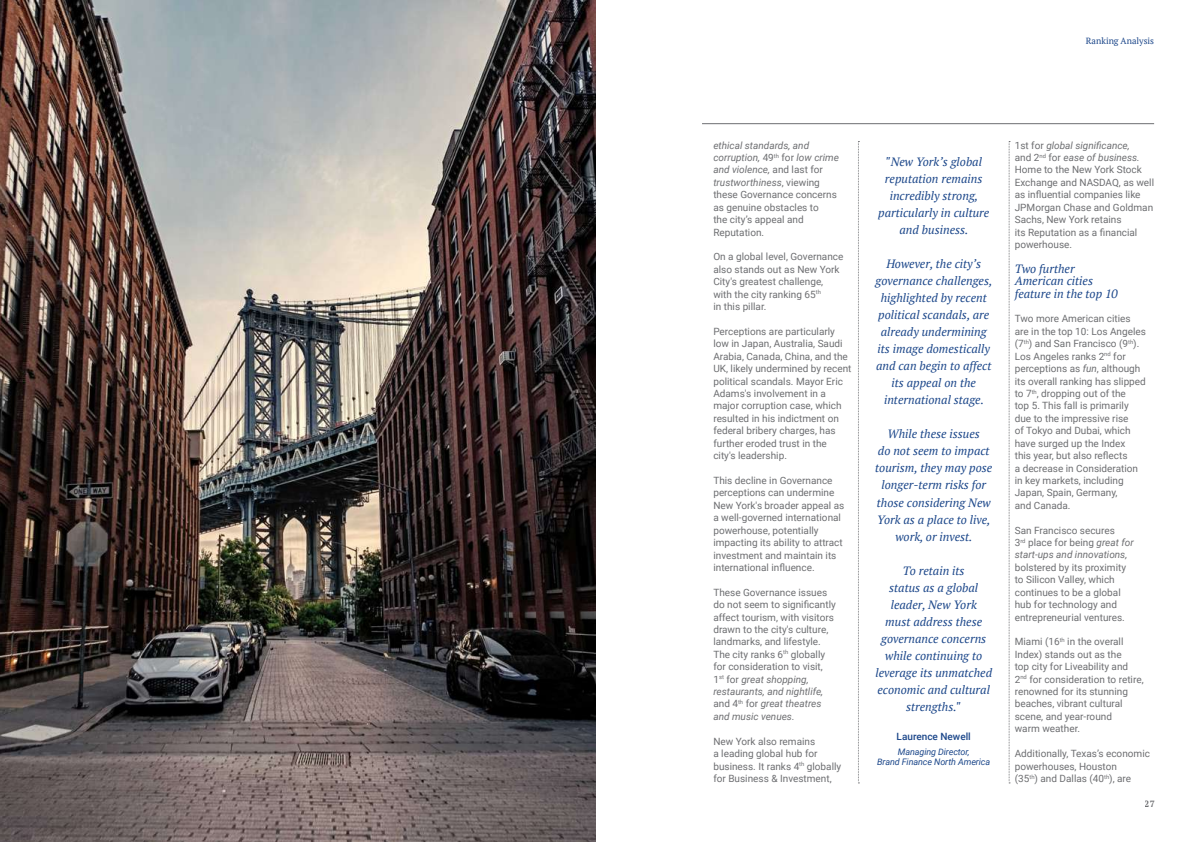
<style>
.page{position:relative;width:1191px;height:842px;background:#fff}
.page>*{position:absolute;margin:0;border:0;box-sizing:border-box;transform-origin:0 0}
.t1{font:italic 12px/17px "PT Serif";color:#1c478a;text-align:center}
.t2{font:10px/12.4px "Roboto";color:#6d6e71}
.t3{font:500 10px "Roboto";color:#1c478a}
.t4{font:italic 9px/10px "Roboto";letter-spacing:-.01em;color:#1c478a;text-align:center}
.t5{font:9px "PT Serif";color:#1c478a}
.t6{font:700 9px "PT Serif";color:#6d6e71}
.s1{font-style:italic}
</style>
<div class="page">
<hr style="left:702px;top:123px;width:452px;height:1px;background:#6d6e71">
<svg style="left:858px;top:141px;width:1px;height:643px"></svg>
<svg style="left:1008px;top:141px;width:2px;height:643px"></svg>
<img style="left:0;top:0;width:595px;height:842px">
<p class="t5" style="left:1086px;top:35px;width:70px">Ranking Analysis</p>
<p class="t2" style="left:713px;top:138px;width:127px"><span class="s1">ethical standards, and corruption,</span> 49<sup>th</sup> for <span class="s1">low crime and violence,</span> and last for <span class="s1">trustworthiness</span>, viewing these Governance concerns as genuine obstacles to<br>the city’s appeal and<br>Reputation.</p>
<p class="t2" style="left:713px;top:250px;width:131px">On a global level, Governance also stands out as New York<br>City's greatest challenge, with the city ranking 65<sup>th<br></sup>in this pillar.</p>
<p class="t2" style="left:713px;top:325px;width:140px">Perceptions are particularly low in Japan, Australia, Saudi<br>Arabia, Canada, China, and the<br>UK, likely undermined by recent political scandals. Mayor Eric<br>Adams's involvement in a major corruption case, which resulted in his indictment on federal bribery charges, has further eroded trust in the city's leadership.</p>
<p class="t2" style="left:713px;top:474px;width:132px">This decline in Governance perceptions can undermine<br>New York's broader appeal as a well-governed international powerhouse, potentially impacting its ability to attract investment and maintain its international influence.</p>
<p class="t2" style="left:713px;top:586px;width:124px">These Governance issues do not seem to significantly affect tourism, with visitors drawn to the city's culture, landmarks, and lifestyle.<br>The city ranks 6<sup>th</sup> globally for consideration to visit,<br>1<sup>st</sup> for <span class="s1">great shopping, restaurants, and nightlife, </span>and 4<sup>th</sup> for <span class="s1">great theatres and music venues.</span></p>
<p class="t2" style="left:713px;top:735px;width:129px">New York also remains<br>a leading global hub for business. It ranks 4<sup>th</sup> globally for Business &amp; Investment,</p>
<p class="t1" style="left:878px;top:154px;width:113px">"New York’s global reputation remains incredibly strong, particularly in culture and business.</p>
<p class="t1" style="left:875px;top:256px;width:118px">However, the city’s governance challenges, highlighted by recent political scandals, are already undermining its image domestically and can begin to affect its appeal on the international stage.</p>
<p class="t1" style="left:875px;top:426px;width:118px">While these issues<br>do not seem to impact tourism, they may pose longer-term risks for those considering New<br>York as a place to live, work, or invest.</p>
<p class="t1" style="left:875px;top:562px;width:118px">To retain its<br>status as a global leader, New York<br>must address these governance concerns while continuing to leverage its unmatched economic and cultural strengths."</p>
<p class="t3" style="left:896px;top:730px;width:76px">Laurence Newell</p>
<p class="t4" style="left:877px;top:747px;width:114px">Managing Director,<br>Brand Finance North America</p>
<p class="t2" style="left:1014px;top:138px;width:141px">1st for <span class="s1">global significance,<br></span>and 2<sup>nd</sup> for <span class="s1">ease of business.<br></span>Home to the New York Stock<br>Exchange and NASDAQ, as well as influential companies like<br>JPMorgan Chase and Goldman<br>Sachs, New York retains<br>its Reputation as a financial powerhouse.</p>
<p class="t1" style="left:1014px;top:262px;width:104px;line-height:12.4px;text-align:left">Two further<br>American cities feature in the top 10</p>
<p class="t2" style="left:1014px;top:312px;width:133px">Two more American cities are in the top 10: Los Angeles (7<sup>th</sup>) and San Francisco (9<sup>th</sup>).<br>Los Angeles ranks 2<sup>nd</sup> for perceptions as <span class="s1">fun</span>, although its overall ranking has slipped to 7<sup>th</sup>, dropping out of the<br>top 5. This fall is primarily due to the impressive rise<br>of Tokyo and Dubai, which have surged up the Index<br>this year, but also reflects<br>a decrease in Consideration in key markets, including<br>Japan, Spain, Germany,<br>and Canada.</p>
<p class="t2" style="left:1014px;top:523px;width:121px">San Francisco secures<br>3<sup>rd</sup> place for being <span class="s1">great for start-ups and innovations,</span></p>
<p class="t2" style="left:1014px;top:561px;width:113px">bolstered by its proximity to Silicon Valley, which continues to be a global hub for technology and entrepreneurial ventures.</p>
<p class="t2" style="left:1014px;top:635px;width:130px">Miami (16<sup>th</sup> in the overall<br>Index) stands out as the<br>top city for Liveability and<br>2<sup>nd</sup> for consideration to retire, renowned for its stunning beaches, vibrant cultural scene, and year-round<br>warm weather.</p>
<p class="t2" style="left:1014px;top:747px;width:137px">Additionally, Texas’s economic powerhouses, Houston<br>(35<sup>th</sup>) and Dallas (40<sup>th</sup>), are</p>
<p class="t6" style="left:1144px;top:798px;width:12px">27</p>
</div>
